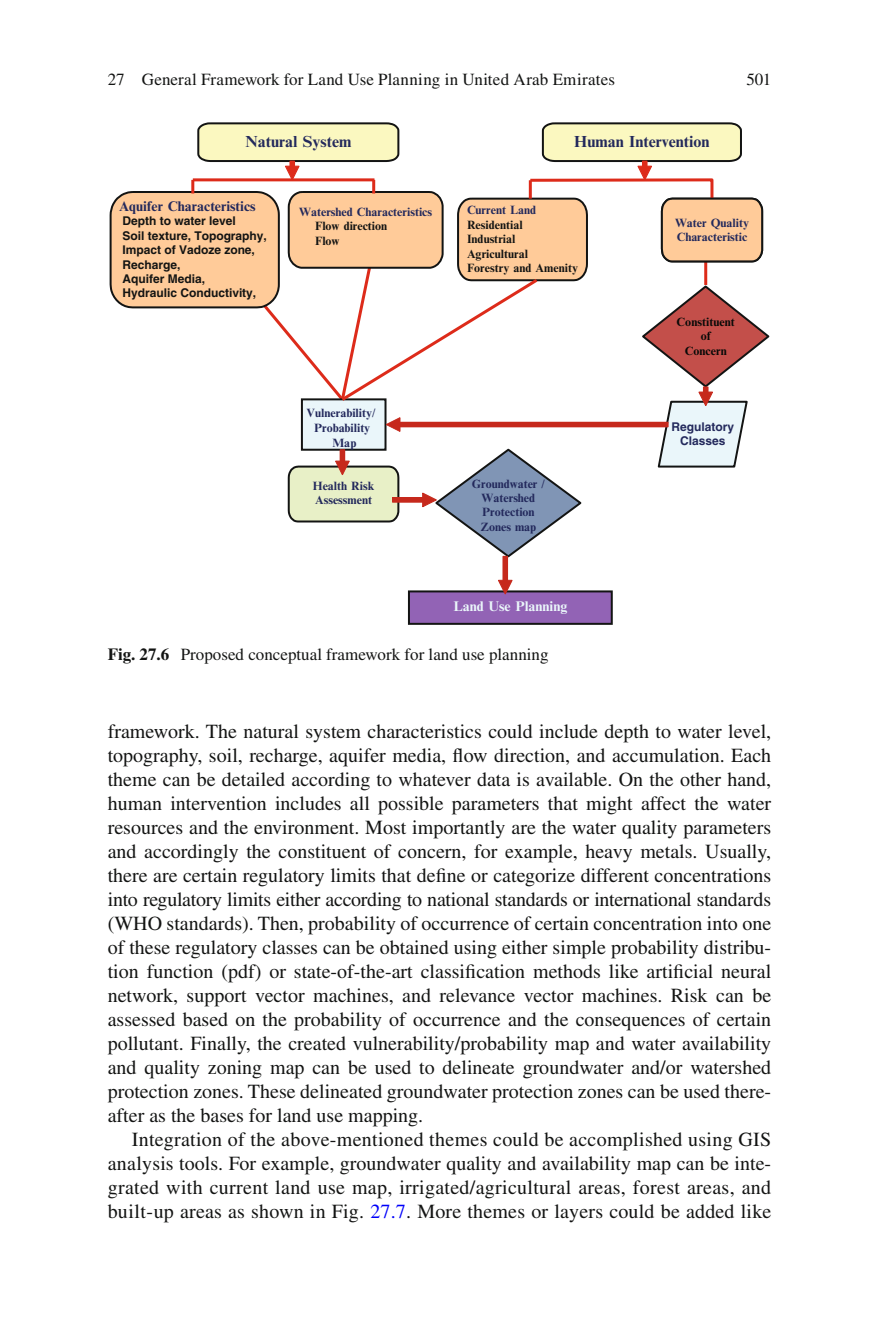
<style>
.page{position:relative;width:879px;height:1333px;background:#fff}
.page>*{position:absolute;margin:0;border:0;box-sizing:border-box;transform-origin:0 0}
.t1{font:20px/24px "Times";color:#131413;text-align:justify}
.t2{font:17px "Times";color:#131413}
.t3{font:700 16px "Times New Roman";color:#23295c}
.t4{font:700 14px "Times New Roman";color:#23295c}
.t5{font:700 14px "Times New Roman";color:#eaf6fa}
.t6{font:700 12px/14.4px "Times New Roman";color:#23295c}
.t7{font:700 12px/14.4px "Helvetica";color:#131413}
.t8{font:700 12px/14.4px "Times New Roman";color:#131413}
.t9{font:700 12px/14.4px "Times New Roman";letter-spacing:.005em;color:#090a08;text-align:center}
.t10{font:700 12px/14.4px "Helvetica";color:#23295c;text-align:center}
.s1{font-weight:700}
.s2{color:#0000fa}
</style>
<div class="page">
<div style="left:409px;top:591px;width:203px;height:33px;background:#9263b5"></div>
<div style="left:408px;top:590px;width:205px;height:35px;border:2px solid #131413"></div>
<hr style="left:503px;top:556px;width:4px;height:26px;background:#c6291c">
<div style="left:503px;top:556px;width:5px;height:26px;border:1px solid #c6291c"></div>
<svg style="left:498px;top:579px;width:15px;height:16px"></svg>
<svg style="left:110px;top:122px;width:660px;height:437px"></svg>
<p class="t2" style="left:108px;top:73px;width:509px">27 General Framework for Land Use Planning in United Arab Emirates</p>
<p class="t2" style="left:746px;top:73px;width:26px">501</p>
<p class="t3" style="left:245px;top:136px;width:107px">Natural System</p>
<p class="t3" style="left:574px;top:136px;width:137px">Human Intervention</p>
<p class="t4" style="left:119px;top:201px;width:138px">Aquifer Characteristics</p>
<p class="t7" style="left:122px;top:215px;width:146px">Depth to water level<br>Soil texture, Topography,<br>Impact of Vadoze zone,<br>Recharge,<br>Aquifer Media,<br>Hydraulic Conductivity,</p>
<p class="t6" style="left:675px;top:216px;width:75px">Water Quality<br>Characteristic</p>
<p class="t9" style="left:676px;top:316px;width:60px">Constituent of<br>Concern</p>
<p class="t6" style="left:467px;top:204px;width:71px">Current Land</p>
<p class="t8" style="left:467px;top:219px;width:112px">Residential<br>Industrial<br>Agricultural<br>Forestry and Amenity</p>
<p class="t6" style="left:674px;top:214px;width:75px;line-height:15px">Water Quality<br>Characteristic</p>
<p class="t6" style="left:299px;top:206px;width:134px">Watershed Characteristics</p>
<p class="t8" style="left:315px;top:220px;width:74px">Flow direction<br>Flow</p>
<p class="t6" style="left:307px;top:406px;width:70px;line-height:15px;text-align:center">Vulnerability/<br>Probability<br>Map</p>
<p class="t6" style="left:313px;top:480px;width:63px">Health Risk<br>Assessment</p>
<p class="t6" style="left:472px;top:477px;width:75px;text-align:center">Groundwater /<br>Watershed<br>Protection<br>Zones map</p>
<p class="t5" style="left:453px;top:601px;width:115px">Land Use Planning</p>
<p class="t2" style="left:108px;top:648px;width:442px"><span class="s1">Fig. 27.6</span> Proposed conceptual framework for land use planning</p>
<p class="t10" style="left:671px;top:420px;width:64px">Regulatory<br>Classes</p>
<p class="t1" style="left:108px;top:721px;width:665px">framework. The natural system characteristics could include depth to water level, topography, soil, recharge, aquifer media, fl ow direction, and accumulation. Each theme can be detailed according to whatever data is available. On the other hand, human intervention includes all possible parameters that might affect the water resources and the environment. Most importantly are the water quality parameters and accordingly the constituent of concern, for example, heavy metals. Usually, there are certain regulatory limits that de fi ne or categorize different concentrations into regulatory limits either according to national standards or international standards (WHO standards). Then, probability of occurrence of certain concentration into one of these regulatory classes can be obtained using either simple probability distribu&shy;tion function (pdf) or state-of-the-art classi fi cation methods like arti fi cial neural network, support vector machines, and relevance vector machines. Risk can be assessed based on the probability of occurrence and the consequences of certain pollutant. Finally, the created vulnerability/probability map and water availability and quality zoning map can be used to delineate groundwater and/or watershed protection zones. These delineated groundwater protection zones can be used there&shy;after as the bases for land use mapping.</p>
<p class="t1" style="left:108px;top:1129px;width:665px;text-indent:24px">Integration of the above-mentioned themes could be accomplished using GIS analysis tools. For example, groundwater quality and availability map can be inte&shy;grated with current land use map, irrigated/agricultural areas, forest areas, and built-up areas as shown in Fig. <span class="s2">27.7</span> . More themes or layers could be added like</p>
</div>
